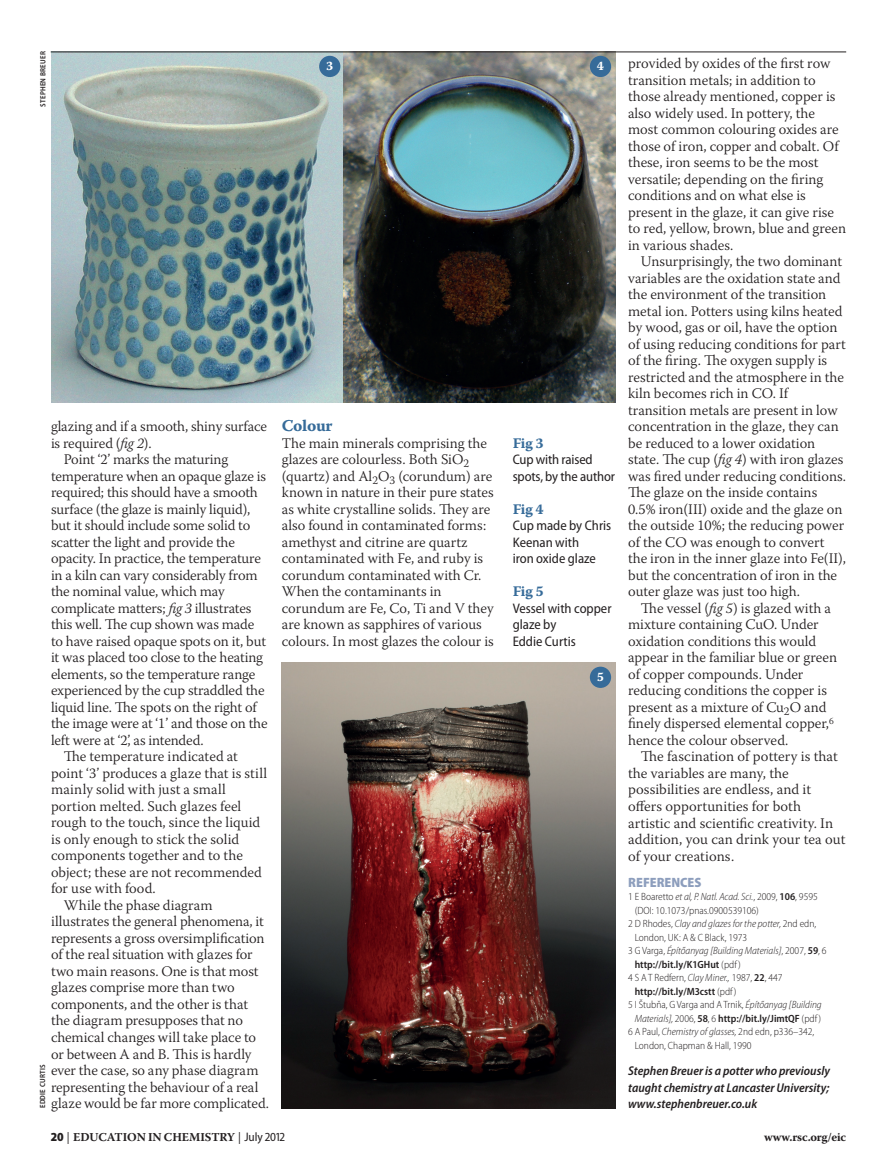
<style>
.page{position:relative;width:893px;height:1170px;background:#fff}
.page>*{position:absolute;margin:0;border:0;box-sizing:border-box;transform-origin:0 0}
.t1{font:16.5px "Warnock Pro Bold Capt";letter-spacing:-.02em;color:#366b99}
.t2{font:300 14.7px/16.5px "Warnock Pro";color:#231f20}
.t3{font:14.7px "Warnock Pro Bold Capt";letter-spacing:-.03em;color:#366b99}
.t4{font:semi-condensed 13.8px/16.5px "Myriad Pro";color:#231f20}
.t5{font:900 semi-condensed 13.5px "Myriad Pro";color:#8d9ebd}
.t6{font:italic 600 semi-condensed 12.75px/16.5px "Myriad Pro";color:#231f20;text-align:justify}
.t7{font:12.75px "Warnock Pro Bold Capt";color:#fff}
.t8{font:700 12px "Warnock Pro";letter-spacing:-.005em;color:#231f20}
.t9{font:300 semi-condensed 10.5px "Myriad Pro";color:#231f20}
.t10{font:600 semi-condensed 10.5px "Myriad Pro";color:#231f20}
.t11{font:italic 300 semi-condensed 10.5px "Myriad Pro";color:#231f20}
.t12{font:600 semi-condensed 7.5px "Myriad Pro";letter-spacing:.03em;color:#231f20}
.s1{font-style:italic}
.s2{font-weight:600}
.s3{font-style:normal}
.s4{font-weight:600;font-style:normal}
.s5{font-weight:300}
.s6{font-weight:300;font-style:italic}
.s7{font-family:"Myriad Pro";font-weight:900;font-stretch:semi-condensed;font-size:12.3px}
.s8{font-weight:400;font-size:12.3px}
.s9{font-family:"Myriad Pro";font-weight:400;font-stretch:semi-condensed;font-size:12.3px}
</style>
<div class="page">
<img style="left:282px;top:662px;width:333px;height:446px">
<img style="left:51px;top:51px;width:564px;height:351px">
<div style="left:590px;top:56px;width:21px;height:21px;background:#366b99;border-radius:50%"></div>
<div style="left:319px;top:56px;width:21px;height:21px;background:#366b99;border-radius:50%"></div>
<div style="left:590px;top:666px;width:21px;height:22px;background:#366b99;border-radius:50%"></div>
<hr style="left:51px;top:52px;width:795px;height:1px;background:#231f20">
<p class="t12" style="left:39px;top:107px;width:57px;rotate:-90deg">stephen breuer</p>
<p class="t2" style="left:51px;top:418px;width:217px">glazing and if a smooth, shiny surface</p>
<p class="t2" style="left:51px;top:434px;width:102px">is required (<span class="s1">fig 2</span>).</p>
<p class="t2" style="left:64px;top:451px;width:166px">Point ‘2’ marks the maturing</p>
<p class="t2" style="left:51px;top:467px;width:216px">temperature when an opaque glaze is</p>
<p class="t2" style="left:51px;top:484px;width:208px">required; this should have a smooth</p>
<p class="t2" style="left:51px;top:500px;width:201px">surface (the glaze is mainly liquid),</p>
<p class="t2" style="left:51px;top:517px;width:201px">but it should include some solid to</p>
<p class="t2" style="left:51px;top:533px;width:185px">scatter the light and provide the</p>
<p class="t2" style="left:51px;top:550px;width:211px">opacity. In practice, the temperature</p>
<p class="t2" style="left:51px;top:566px;width:208px">in a kiln can vary considerably from</p>
<p class="t2" style="left:51px;top:583px;width:175px">the nominal value, which may</p>
<p class="t2" style="left:51px;top:599px;width:202px">complicate matters; <span class="s1">fig 3</span> illustrates</p>
<p class="t2" style="left:51px;top:616px;width:205px">this well. The cup shown was made</p>
<p class="t2" style="left:51px;top:632px;width:217px">to have raised opaque spots on it, but</p>
<p class="t2" style="left:51px;top:649px;width:214px">it was placed too close to the heating</p>
<p class="t2" style="left:51px;top:665px;width:206px">elements, so the temperature range</p>
<p class="t2" style="left:51px;top:682px;width:215px">experienced by the cup straddled the</p>
<p class="t2" style="left:51px;top:698px;width:207px">liquid line. The spots on the right of</p>
<p class="t2" style="left:51px;top:715px;width:218px">the image were at ‘1’ and those on the</p>
<p class="t2" style="left:51px;top:731px;width:154px">left were at ‘2’, as intended.</p>
<p class="t2" style="left:64px;top:748px;width:176px">The temperature indicated at</p>
<p class="t2" style="left:51px;top:764px;width:218px">point ‘3’ produces a glaze that is still</p>
<p class="t2" style="left:51px;top:781px;width:176px">mainly solid with just a small</p>
<p class="t2" style="left:51px;top:797px;width:192px">portion melted. Such glazes feel</p>
<p class="t2" style="left:51px;top:814px;width:211px">rough to the touch, since the liquid</p>
<p class="t2" style="left:51px;top:830px;width:190px">is only enough to stick the solid</p>
<p class="t2" style="left:51px;top:847px;width:193px">components together and to the</p>
<p class="t2" style="left:51px;top:863px;width:212px">object; these are not recommended</p>
<p class="t2" style="left:51px;top:880px;width:106px">for use with food.</p>
<p class="t2" style="left:64px;top:896px;width:150px">While the phase diagram</p>
<p class="t2" style="left:51px;top:913px;width:214px">illustrates the general phenomena, it</p>
<p class="t2" style="left:51px;top:929px;width:215px">represents a gross oversimplification</p>
<p class="t2" style="left:51px;top:946px;width:203px">of the real situation with glazes for</p>
<p class="t2" style="left:51px;top:962px;width:209px">two main reasons. One is that most</p>
<p class="t2" style="left:51px;top:979px;width:185px">glazes comprise more than two</p>
<p class="t2" style="left:51px;top:995px;width:199px">components, and the other is that</p>
<p class="t2" style="left:51px;top:1012px;width:193px">the diagram presupposes that no</p>
<p class="t2" style="left:51px;top:1028px;width:207px">chemical changes will take place to</p>
<p class="t2" style="left:51px;top:1045px;width:202px">or between A and B. This is hardly</p>
<p class="t2" style="left:51px;top:1061px;width:209px">ever the case, so any phase diagram</p>
<p class="t2" style="left:51px;top:1078px;width:209px">representing the behaviour of a real</p>
<p class="t2" style="left:51px;top:1094px;width:220px">glaze would be far more complicated.</p>
<p class="t12" style="left:39px;top:1108px;width:45px;rotate:-90deg">eddie curtis</p>
<p class="t7" style="left:326px;top:58px;width:9px">3</p>
<p class="t7" style="left:597px;top:58px;width:9px">4</p>
<p class="t1" style="left:282px;top:416px;width:52px">Colour</p>
<p class="t2" style="left:282px;top:434px;width:214px">The main minerals comprising the glazes are colourless. Both SiO<sub>2 </sub>(quartz) and Al<sub>2</sub>O<sub>3</sub> (corundum) are known in nature in their pure states as white crystalline solids. They are also found in contaminated forms: amethyst and citrine are quartz contaminated with Fe, and ruby is corundum contaminated with Cr.<br>When the contaminants in corundum are Fe, Co, Ti and V they are known as sapphires of various colours. In most glazes the colour is</p>
<p class="t3" style="left:513px;top:434px;width:32px">Fig 3</p>
<p class="t4" style="left:513px;top:451px;width:104px">Cup with raised spots, by the author</p>
<p class="t3" style="left:513px;top:500px;width:32px">Fig 4</p>
<p class="t4" style="left:513px;top:517px;width:100px">Cup made by Chris<br>Keenan with<br>iron oxide glaze</p>
<p class="t3" style="left:513px;top:582px;width:32px">Fig 5</p>
<p class="t4" style="left:513px;top:600px;width:100px">Vessel with copper glaze by<br>Eddie Curtis</p>
<p class="t7" style="left:597px;top:669px;width:9px">5</p>
<p class="t2" style="left:628px;top:55px;width:220px">provided by oxides of the first row transition metals; in addition to those already mentioned, copper is also widely used. In pottery, the most common colouring oxides are those of iron, copper and cobalt. Of these, iron seems to be the most versatile; depending on the firing conditions and on what else is present in the glaze, it can give rise to red, yellow, brown, blue and green in various shades.</p>
<p class="t2" style="left:628px;top:253px;width:220px;text-indent:13px">Unsurprisingly, the two dominant variables are the oxidation state and the environment of the transition metal ion. Potters using kilns heated by wood, gas or oil, have the option of using reducing conditions for part of the firing. The oxygen supply is restricted and the atmosphere in the kiln becomes rich in CO. If transition metals are present in low concentration in the glaze, they can be reduced to a lower oxidation state. The cup (<span class="s1">fig 4</span>) with iron glazes was fired under reducing conditions.<br>The glaze on the inside contains 0.5% iron(III) oxide and the glaze on the outside 10%; the reducing power of the CO was enough to convert the iron in the inner glaze into Fe(II), but the concentration of iron in the outer glaze was just too high.</p>
<p class="t2" style="left:628px;top:599px;width:210px;text-indent:13px">The vessel (<span class="s1">fig 5</span>) is glazed with a mixture containing CuO. Under oxidation conditions this would appear in the familiar blue or green of copper compounds. Under reducing conditions the copper is present as a mixture of Cu<sub>2</sub>O and finely dispersed elemental copper,<sup>6 </sup>hence the colour observed.</p>
<p class="t2" style="left:628px;top:748px;width:219px;text-indent:13px">The fascination of pottery is that the variables are many, the possibilities are endless, and it offers opportunities for both artistic and scientific creativity. In addition, you can drink your tea out of your creations.</p>
<p class="t5" style="left:628px;top:874px;width:75px">REFERENCES</p>
<p class="t9" style="left:628px;top:891px;width:191px">1 E Boaretto <span class="s1">et al, P. Natl. Acad. Sci.</span>, 2009, <span class="s2">106</span>, 9595</p>
<p class="t9" style="left:635px;top:904px;width:126px">(DOI: 10.1073/pnas.0900539106)</p>
<p class="t11" style="left:628px;top:918px;width:190px"><span class="s3">2 D Rhodes,</span> Clay and glazes for the potter, <span class="s3">2nd edn,</span></p>
<p class="t9" style="left:635px;top:931px;width:114px">London, UK: A &amp; C Black, 1973</p>
<p class="t11" style="left:628px;top:945px;width:200px"><span class="s3">3 G Varga,</span> Építőanyag [Building Materials]<span class="s3">, 2007,</span> <span class="s4">59</span><span class="s3">, 6</span></p>
<p class="t10" style="left:635px;top:958px;width:108px">http://bit.ly/K1GHut <span class="s5">(pdf)</span></p>
<p class="t9" style="left:628px;top:972px;width:156px">4 S A T Redfern, <span class="s1">Clay Miner.,</span> 1987, <span class="s2">22</span>, 447</p>
<p class="t10" style="left:635px;top:985px;width:103px">http://bit.ly/M3cstt <span class="s5">(pdf)</span></p>
<p class="t9" style="left:628px;top:999px;width:195px">5 I Štubňa, G Varga and A Trnik, <span class="s1">Építőanyag [Building</span></p>
<p class="t10" style="left:635px;top:1012px;width:188px"><span class="s6">Materials],</span> <span class="s5">2006,</span> 58<span class="s5">, 6</span> http://bit.ly/JimtQF <span class="s5">(pdf)</span></p>
<p class="t9" style="left:628px;top:1026px;width:188px">6 A Paul, <span class="s1">Chemistry of glasses,</span> 2nd edn, p336–342,</p>
<p class="t9" style="left:635px;top:1039px;width:118px">London, Chapman &amp; Hall, 1990</p>
<p class="t6" style="left:628px;top:1062px;width:203px">Stephen Breuer is a potter who previously taught chemistry at Lancaster University; www.stephenbreuer.co.uk</p>
<p class="t8" style="left:51px;top:1129px;width:236px"><span class="s7">20</span> <span class="s8">|</span> Education in Chemistry <span class="s8">|</span> <span class="s9">July 2012</span></p>
<p class="t8" style="left:764px;top:1129px;width:84px">www.rsc.org/eic</p>
</div>
